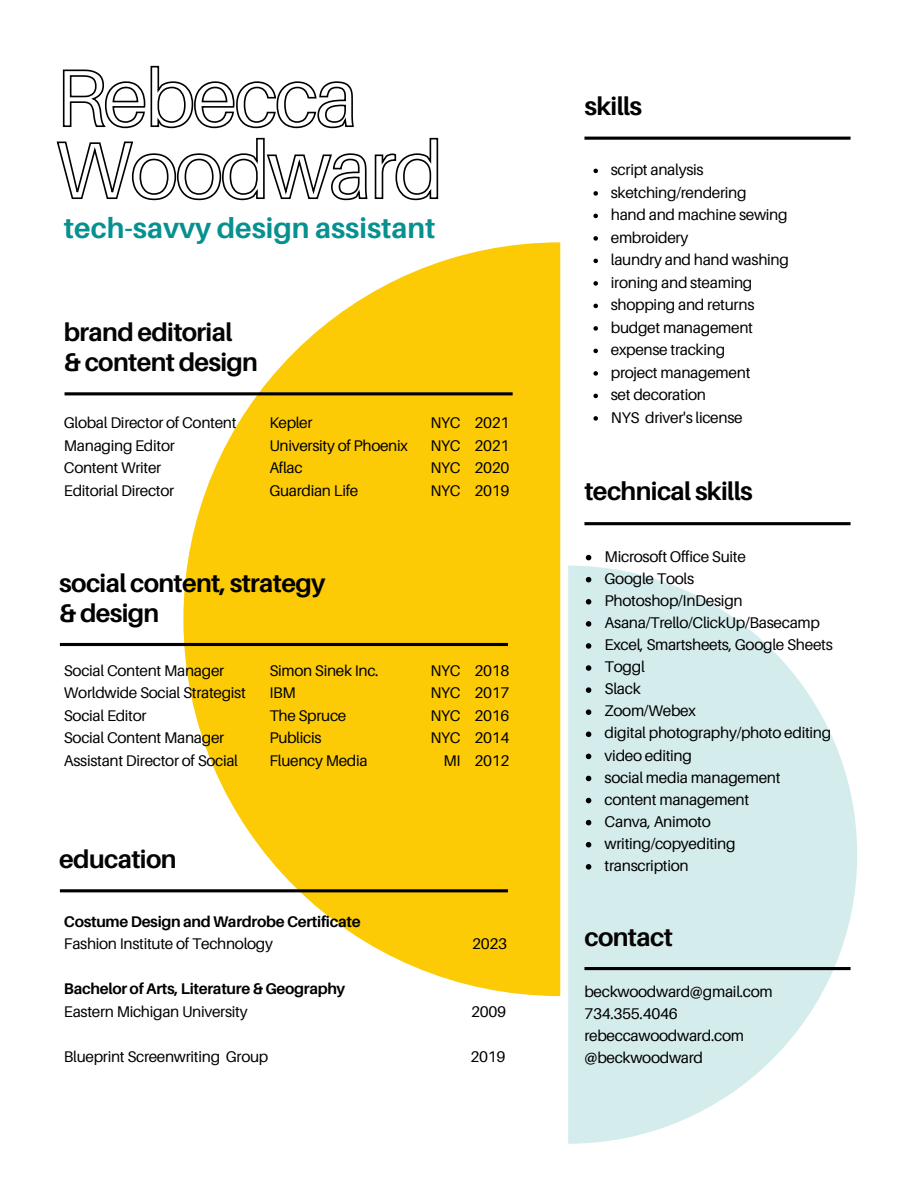
<style>
.page{position:relative;width:918px;height:1188px;background:#fff}
.page>*{position:absolute;margin:0;border:0;box-sizing:border-box;transform-origin:0 0}
.t1{font:700 28.5px "Aileron";color:#06908f}
.t2{font:700 25.35px "Aileron";letter-spacing:-.025em;color:#000}
.t3{font:700 25.35px "Aileron";letter-spacing:-.025em;color:#050303}
.t4{font:15.45px "Aileron";letter-spacing:-.02em;color:#000}
.t5{font:700 15.45px "Aileron";letter-spacing:-.02em;color:#000}
</style>
<div class="page">
<svg style="left:183px;top:242px;width:377px;height:754px;fill:#fccb06"></svg>
<svg style="left:568px;top:566px;width:289px;height:578px;fill:#d5ecec"></svg>
<svg style="left:62px;top:65px;width:292px;height:64px"></svg>
<svg style="left:56px;top:137px;width:383px;height:64px"></svg>
<svg style="left:584px;top:522px;width:267px;height:3px"></svg>
<svg style="left:586px;top:555px;width:5px;height:5px"></svg>
<svg style="left:586px;top:577px;width:5px;height:5px"></svg>
<svg style="left:586px;top:599px;width:5px;height:6px"></svg>
<svg style="left:586px;top:621px;width:5px;height:6px"></svg>
<svg style="left:586px;top:643px;width:5px;height:6px"></svg>
<svg style="left:586px;top:665px;width:5px;height:6px"></svg>
<svg style="left:586px;top:687px;width:5px;height:6px"></svg>
<svg style="left:586px;top:709px;width:5px;height:6px"></svg>
<svg style="left:586px;top:732px;width:5px;height:5px"></svg>
<svg style="left:586px;top:754px;width:5px;height:5px"></svg>
<svg style="left:586px;top:776px;width:5px;height:5px"></svg>
<svg style="left:586px;top:798px;width:5px;height:5px"></svg>
<svg style="left:586px;top:820px;width:5px;height:5px"></svg>
<svg style="left:586px;top:842px;width:5px;height:5px"></svg>
<svg style="left:586px;top:864px;width:5px;height:6px"></svg>
<svg style="left:65px;top:392px;width:448px;height:3px"></svg>
<svg style="left:584px;top:967px;width:267px;height:3px"></svg>
<svg style="left:60px;top:643px;width:448px;height:3px"></svg>
<svg style="left:584px;top:137px;width:267px;height:3px"></svg>
<svg style="left:593px;top:169px;width:5px;height:4px"></svg>
<svg style="left:593px;top:191px;width:5px;height:5px"></svg>
<svg style="left:593px;top:214px;width:5px;height:4px"></svg>
<svg style="left:593px;top:236px;width:5px;height:5px"></svg>
<svg style="left:593px;top:259px;width:5px;height:4px"></svg>
<svg style="left:593px;top:281px;width:5px;height:5px"></svg>
<svg style="left:593px;top:304px;width:5px;height:4px"></svg>
<svg style="left:593px;top:326px;width:5px;height:5px"></svg>
<svg style="left:593px;top:349px;width:5px;height:4px"></svg>
<svg style="left:593px;top:371px;width:5px;height:5px"></svg>
<svg style="left:593px;top:394px;width:5px;height:4px"></svg>
<svg style="left:593px;top:416px;width:5px;height:5px"></svg>
<svg style="left:60px;top:889px;width:448px;height:3px"></svg>
<p class="t1" style="left:64px;top:211px;width:373px">tech-savvy design assistant</p>
<p class="t3" style="left:64px;top:316px;width:170px">brand editorial</p>
<p class="t3" style="left:64px;top:346px;width:196px">&amp; content design</p>
<p class="t4" style="left:64px;top:413px;width:174px">Global Director of Content</p>
<p class="t4" style="left:64px;top:436px;width:112px">Managing Editor</p>
<p class="t4" style="left:64px;top:458px;width:99px">Content Writer</p>
<p class="t4" style="left:64px;top:481px;width:112px">Editorial Director</p>
<p class="t4" style="left:269px;top:413px;width:45px">Kepler</p>
<p class="t4" style="left:269px;top:436px;width:140px">University of Phoenix</p>
<p class="t4" style="left:269px;top:458px;width:35px">Aflac</p>
<p class="t4" style="left:269px;top:481px;width:91px">Guardian Life</p>
<p class="t4" style="left:430px;top:413px;width:32px">NYC</p>
<p class="t4" style="left:430px;top:436px;width:32px">NYC</p>
<p class="t4" style="left:430px;top:458px;width:32px">NYC</p>
<p class="t4" style="left:430px;top:481px;width:32px">NYC</p>
<p class="t4" style="left:475px;top:413px;width:36px">2021</p>
<p class="t4" style="left:475px;top:436px;width:36px">2021</p>
<p class="t4" style="left:475px;top:458px;width:36px">2020</p>
<p class="t4" style="left:475px;top:481px;width:36px">2019</p>
<p class="t2" style="left:59px;top:567px;width:268px">social content, strategy</p>
<p class="t2" style="left:59px;top:597px;width:102px">&amp; design</p>
<p class="t4" style="left:64px;top:661px;width:162px">Social Content Manager</p>
<p class="t4" style="left:64px;top:683px;width:183px">Worldwide Social Strategist</p>
<p class="t4" style="left:64px;top:706px;width:84px">Social Editor</p>
<p class="t4" style="left:64px;top:728px;width:162px">Social Content Manager</p>
<p class="t4" style="left:64px;top:751px;width:176px">Assistant Director of Social</p>
<p class="t4" style="left:269px;top:661px;width:111px">Simon Sinek Inc.</p>
<p class="t4" style="left:269px;top:683px;width:28px">IBM</p>
<p class="t4" style="left:269px;top:706px;width:78px">The Spruce</p>
<p class="t4" style="left:269px;top:728px;width:54px">Publicis</p>
<p class="t4" style="left:269px;top:751px;width:100px">Fluency Media</p>
<p class="t4" style="left:430px;top:661px;width:32px">NYC</p>
<p class="t4" style="left:430px;top:683px;width:32px">NYC</p>
<p class="t4" style="left:430px;top:706px;width:32px">NYC</p>
<p class="t4" style="left:430px;top:728px;width:32px">NYC</p>
<p class="t4" style="left:444px;top:751px;width:19px">MI</p>
<p class="t4" style="left:475px;top:661px;width:36px">2018</p>
<p class="t4" style="left:475px;top:683px;width:36px">2017</p>
<p class="t4" style="left:475px;top:706px;width:36px">2016</p>
<p class="t4" style="left:475px;top:728px;width:36px">2014</p>
<p class="t4" style="left:475px;top:751px;width:36px">2012</p>
<p class="t3" style="left:59px;top:843px;width:119px">education</p>
<p class="t5" style="left:64px;top:912px;width:298px">Costume Design and Wardrobe Certificate</p>
<p class="t4" style="left:64px;top:934px;width:211px">Fashion Institute of Technology</p>
<p class="t4" style="left:472px;top:934px;width:36px">2023</p>
<p class="t5" style="left:64px;top:979px;width:283px">Bachelor of Arts, Literature &amp; Geography</p>
<p class="t4" style="left:64px;top:1002px;width:185px">Eastern Michigan University</p>
<p class="t4" style="left:471px;top:1002px;width:36px">2009</p>
<p class="t4" style="left:64px;top:1047px;width:206px">Blueprint Screenwriting Group</p>
<p class="t4" style="left:471px;top:1047px;width:36px">2019</p>
<p class="t2" style="left:584px;top:91px;width:59px">skills</p>
<p class="t4" style="left:611px;top:160px;width:94px">script analysis</p>
<p class="t4" style="left:611px;top:183px;width:137px">sketching/rendering</p>
<p class="t4" style="left:611px;top:205px;width:178px">hand and machine sewing</p>
<p class="t4" style="left:611px;top:228px;width:79px">embroidery</p>
<p class="t4" style="left:611px;top:250px;width:180px">laundry and hand washing</p>
<p class="t4" style="left:611px;top:273px;width:143px">ironing and steaming</p>
<p class="t4" style="left:611px;top:295px;width:145px">shopping and returns</p>
<p class="t4" style="left:611px;top:318px;width:144px">budget management</p>
<p class="t4" style="left:611px;top:340px;width:116px">expense tracking</p>
<p class="t4" style="left:611px;top:363px;width:141px">project management</p>
<p class="t4" style="left:611px;top:385px;width:97px">set decoration</p>
<p class="t4" style="left:611px;top:408px;width:133px">NYS driver's license</p>
<p class="t2" style="left:584px;top:475px;width:170px">technical skills</p>
<p class="t4" style="left:605px;top:547px;width:143px">Microsoft Office Suite</p>
<p class="t4" style="left:605px;top:569px;width:91px">Google Tools</p>
<p class="t4" style="left:605px;top:591px;width:140px">Photoshop/InDesign</p>
<p class="t4" style="left:605px;top:613px;width:217px">Asana/Trello/ClickUp/Basecamp</p>
<p class="t4" style="left:605px;top:635px;width:230px">Excel, Smartsheets, Google Sheets</p>
<p class="t4" style="left:605px;top:657px;width:42px">Toggl</p>
<p class="t4" style="left:605px;top:679px;width:38px">Slack</p>
<p class="t4" style="left:605px;top:701px;width:93px">Zoom/Webex</p>
<p class="t4" style="left:605px;top:723px;width:228px">digital photography/photo editing</p>
<p class="t4" style="left:605px;top:746px;width:89px">video editing</p>
<p class="t4" style="left:605px;top:768px;width:178px">social media management</p>
<p class="t4" style="left:605px;top:790px;width:146px">content management</p>
<p class="t4" style="left:605px;top:812px;width:108px">Canva, Animoto</p>
<p class="t4" style="left:605px;top:834px;width:133px">writing/copyediting</p>
<p class="t4" style="left:605px;top:856px;width:86px">transcription</p>
<p class="t3" style="left:584px;top:921px;width:90px">contact</p>
<p class="t4" style="left:584px;top:982px;width:190px">beckwoodward@gmail.com</p>
<p class="t4" style="left:584px;top:1004px;width:95px">734.355.4046</p>
<p class="t4" style="left:584px;top:1026px;width:161px">rebeccawoodward.com</p>
<p class="t4" style="left:584px;top:1048px;width:120px">@beckwoodward</p>
</div>
